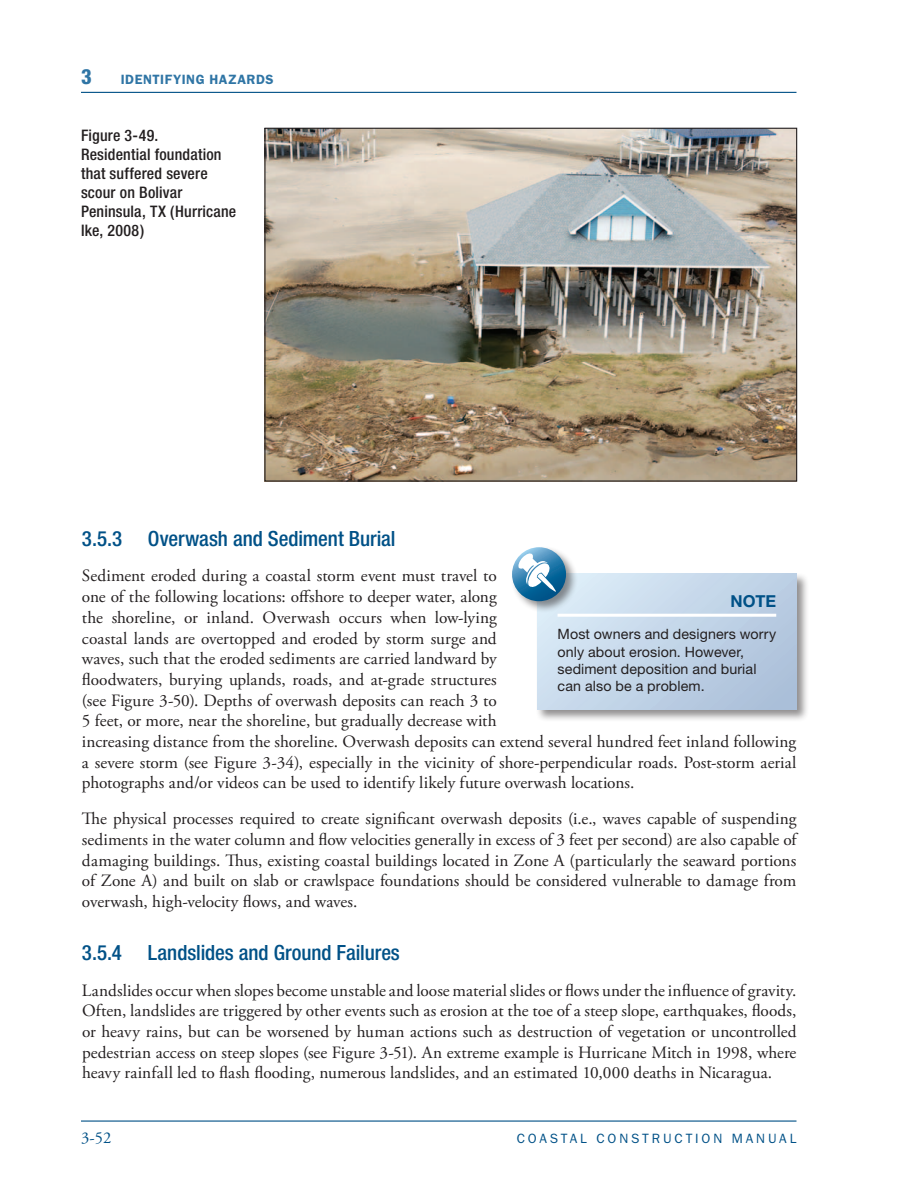
<style>
.page{position:relative;width:918px;height:1188px;background:#fff}
.page>*{position:absolute;margin:0;border:0;box-sizing:border-box;transform-origin:0 0}
.t1{font:500 condensed 21px "Helvetica Neue";letter-spacing:-.005em;color:#005187}
.t2{font:800 condensed 21px "Helvetica Neue";color:#2f75a5}
.t3{font:17.25px/20.7px "Adobe Garamond Pro";color:#231f20;text-align:justify}
.t4{font:16.5px "Adobe Garamond Pro";color:#005187}
.t5{font:700 16.5px "Helvetica Neue";color:#005187}
.t6{font:500 condensed 15.9px/19px "Helvetica Neue";letter-spacing:.01em;color:#231f20}
.t7{font:14.25px/17.1px "Helvetica Neue";letter-spacing:.01em;color:#231f20}
.t8{font:13.5px "ITC Franklin Gothic Std";letter-spacing:.21em;color:#005187}
.t9{font:600 13.5px "ITC Franklin Gothic Std";letter-spacing:.035em;color:#2f75a5}
</style>
<div class="page">
<hr style="left:81px;top:1120px;width:715px;height:2px;background:#005187">
<hr style="left:81px;top:92px;width:715px;height:1px;background:#005187">
<img style="left:266px;top:130px;width:529px;height:350px">
<div style="left:536px;top:572px;width:273px;height:150px;background:#231f20;opacity:.5"></div>
<div style="left:537px;top:574px;width:259px;height:135px;background:linear-gradient(to right,#d6e6f4,#b1c5dd)"></div>
<hr style="left:558px;top:614px;width:218px;height:3px;background:#fff">
<div style="left:510px;top:546px;width:69px;height:68px;background:#231f20;opacity:.5"></div>
<svg style="left:512px;top:547px;width:54px;height:54px"></svg>
<svg style="left:517px;top:552px;width:39px;height:40px"></svg>
<p class="t2" style="left:81px;top:64px;width:12px">3</p>
<p class="t9" style="left:121px;top:72px;width:154px">IDENTIFYING HAZARDS</p>
<p class="t6" style="left:81px;top:125px;width:157px">Figure 3‑49.<br>Residential foundation that suffered severe scour on Bolivar<br>Peninsula, TX (Hurricane<br>Ike, 2008)</p>
<p class="t1" style="left:82px;top:526px;width:315px">3.5.3 Overwash and Sediment Burial</p>
<p class="t3" style="left:82px;top:566px;width:716px;text-align:left">Sediment eroded during a coastal storm event must travel to<br>one of the following locations: offshore to deeper water, along<br>the shoreline, or inland. Overwash occurs when low-lying<br>coastal lands are overtopped and eroded by storm surge and<br>waves, such that the eroded sediments are carried landward by<br>floodwaters, burying uplands, roads, and at-grade structures<br>(see Figure 3-50). Depths of overwash deposits can reach 3 to<br>5 feet, or more, near the shoreline, but gradually decrease with<br>increasing distance from the shoreline. Overwash deposits can extend several hundred feet inland following a severe storm (see Figure 3-34), especially in the vicinity of shore-perpendicular roads. Post-storm aerial photographs and/or videos can be used to identify likely future overwash locations.</p>
<p class="t3" style="left:82px;top:809px;width:716px">The physical processes required to create significant overwash deposits (i.e., waves capable of suspending sediments in the water column and flow velocities generally in excess of 3 feet per second) are also capable of damaging buildings. Thus, existing coastal buildings located in Zone A (particularly the seaward portions of Zone A) and built on slab or crawlspace foundations should be considered vulnerable to damage from overwash, high-velocity flows, and waves.</p>
<p class="t1" style="left:82px;top:940px;width:319px">3.5.4 Landslides and Ground Failures</p>
<p class="t3" style="left:82px;top:980px;width:716px">Landslides occur when slopes become unstable and loose material slides or flows under the influence of gravity.<br>Often, landslides are triggered by other events such as erosion at the toe of a steep slope, earthquakes, floods, or heavy rains, but can be worsened by human actions such as destruction of vegetation or uncontrolled pedestrian access on steep slopes (see Figure 3-51). An extreme example is Hurricane Mitch in 1998, where heavy rainfall led to flash flooding, numerous landslides, and an estimated 10,000 deaths in Nicaragua.</p>
<p class="t5" style="left:730px;top:591px;width:47px">NOTE</p>
<p class="t7" style="left:558px;top:626px;width:220px">Most owners and designers worry only about erosion. However, sediment deposition and burial can also be a problem.</p>
<p class="t4" style="left:81px;top:1128px;width:32px">3-52</p>
<p class="t8" style="left:517px;top:1130px;width:281px">COASTAL CONSTRUCTION MANUAL</p>
</div>
